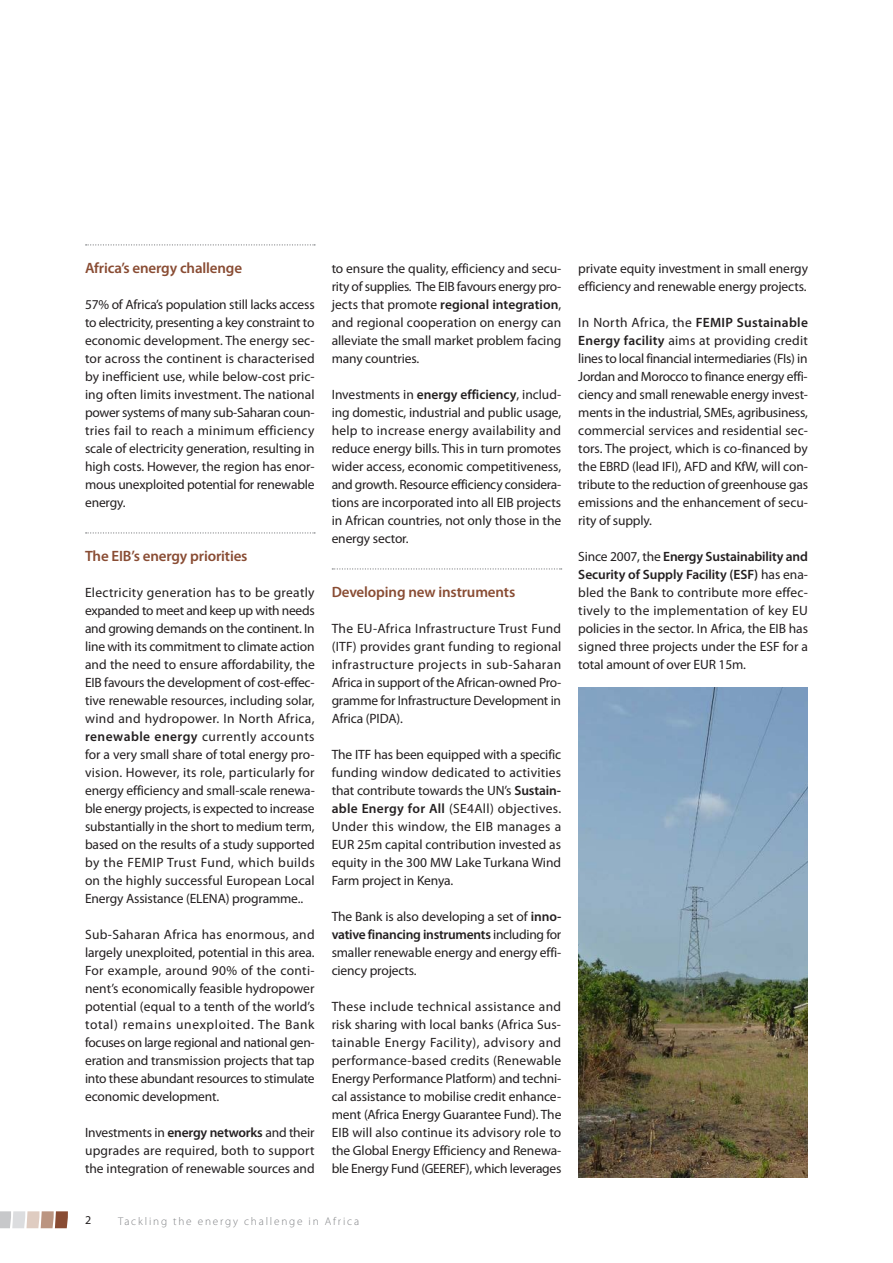
<style>
.page{position:relative;width:893px;height:1263px;background:#fff}
.page>*{position:absolute;margin:0;border:0;box-sizing:border-box;transform-origin:0 0}
.t1{font:600 15px "Myriad Pro";letter-spacing:-.01em;color:#894c33}
.t2{font:13.5px/18px "Myriad Pro";letter-spacing:-.01em;color:#231f20;text-align:justify}
.t3{font:12px "Myriad Pro";color:#231f20}
.t4{font:300 11.25px "Myriad Pro";letter-spacing:.16em;color:#808285}
.s1{font-weight:600}
</style>
<div class="page">
<svg style="left:0;top:1211px;width:68px;height:17px"></svg>
<svg style="left:86px;top:244px;width:229px;height:1px"></svg>
<svg style="left:86px;top:532px;width:229px;height:1px"></svg>
<svg style="left:332px;top:568px;width:230px;height:1px"></svg>
<img style="left:578px;top:687px;width:230px;height:491px">
<p class="t1" style="left:85px;top:260px;width:159px">Africa’s energy challenge</p>
<p class="t2" style="left:85px;top:296px;width:231px">57% of Africa’s population still lacks access to electricity, presenting a key constraint to economic development. The energy sec&shy;tor across the continent is characterised by inefficient use, while below-cost pric&shy;ing often limits investment. The national power systems of many sub-Saharan coun&shy;tries fail to reach a minimum efficiency scale of electricity generation, resulting in high costs. However, the region has enor&shy;mous unexploited potential for renewable energy.</p>
<p class="t1" style="left:85px;top:548px;width:164px">The EIB’s energy priorities</p>
<p class="t2" style="left:85px;top:584px;width:231px">Electricity generation has to be greatly expanded to meet and keep up with needs and growing demands on the continent. In line with its commitment to climate action and the need to ensure affordability, the EIB favours the development of cost-effec&shy;tive renewable resources, including solar, wind and hydropower. In North Africa, <span class="s1">renewable energy</span> currently accounts for a very small share of total energy pro&shy;vision. However, its role, particularly for energy efficiency and small-scale renewa&shy;ble energy projects, is expected to increase substantially in the short to medium term, based on the results of a study supported by the FEMIP Trust Fund, which builds on the highly successful European Local Energy Assistance (ELENA) programme..</p>
<p class="t2" style="left:85px;top:926px;width:231px">Sub-Saharan Africa has enormous, and largely unexploited, potential in this area.<br>For example, around 90% of the conti&shy;nent’s economically feasible hydropower potential (equal to a tenth of the world’s total) remains unexploited. The Bank focuses on large regional and national gen&shy;eration and transmission projects that tap into these abundant resources to stimulate economic development.</p>
<p class="t2" style="left:85px;top:1124px;width:231px">Investments in <span class="s1">energy networks</span> and their upgrades are required, both to support the integration of renewable sources and</p>
<p class="t2" style="left:332px;top:260px;width:231px">to ensure the quality, efficiency and secu&shy;rity of supplies. The EIB favours energy pro&shy;jects that promote <span class="s1">regional integration</span>, and regional cooperation on energy can alleviate the small market problem facing many countries.</p>
<p class="t2" style="left:332px;top:386px;width:231px">Investments in <span class="s1">energy efficiency</span>, includ&shy;ing domestic, industrial and public usage, help to increase energy availability and reduce energy bills. This in turn promotes wider access, economic competitiveness, and growth. Resource efficiency considera&shy;tions are incorporated into all EIB projects in African countries, not only those in the energy sector.</p>
<p class="t1" style="left:332px;top:584px;width:185px">Developing new instruments</p>
<p class="t2" style="left:332px;top:620px;width:231px">The EU-Africa Infrastructure Trust Fund (ITF) provides grant funding to regional infrastructure projects in sub-Saharan Africa in support of the African-owned Pro&shy;gramme for Infrastructure Development in Africa (PIDA).</p>
<p class="t2" style="left:332px;top:746px;width:231px">The ITF has been equipped with a specific funding window dedicated to activities that contribute towards the UN’s <span class="s1">Sustain&shy;able Energy for All</span> (SE4All) objectives.<br>Under this window, the EIB manages a EUR 25m capital contribution invested as equity in the 300 MW Lake Turkana Wind Farm project in Kenya.</p>
<p class="t2" style="left:332px;top:908px;width:231px">The Bank is also developing a set of <span class="s1">inno&shy;vative financing instruments</span> including for smaller renewable energy and energy effi&shy;ciency projects.</p>
<p class="t2" style="left:332px;top:998px;width:231px">These include technical assistance and risk sharing with local banks (Africa Sus&shy;tainable Energy Facility), advisory and performance-based credits (Renewable Energy Performance Platform) and techni&shy;cal assistance to mobilise credit enhance&shy;ment (Africa Energy Guarantee Fund). The EIB will also continue its advisory role to the Global Energy Efficiency and Renewa&shy;ble Energy Fund (GEEREF), which leverages</p>
<p class="t3" style="left:85px;top:1213px;width:8px">2</p>
<p class="t4" style="left:118px;top:1215px;width:243px">Tackling the energy challenge in Africa</p>
<p class="t4" style="left:118px;top:1215px;width:206px">Fiche pays • EIB loans in Lebanon</p>
<p class="t2" style="left:578px;top:260px;width:231px">private equity investment in small energy efficiency and renewable energy projects.</p>
<p class="t2" style="left:578px;top:314px;width:231px">In North Africa, the <span class="s1">FEMIP Sustainable Energy facility</span> aims at providing credit lines to local financial intermediaries (FIs) in Jordan and Morocco to finance energy effi&shy;ciency and small renewable energy invest&shy;ments in the industrial, SMEs, agribusiness, commercial services and residential sec&shy;tors. The project, which is co-financed by the EBRD (lead IFI), AFD and KfW, will con&shy;tribute to the reduction of greenhouse gas emissions and the enhancement of secu&shy;rity of supply.</p>
<p class="t2" style="left:578px;top:548px;width:231px">Since 2007, the <span class="s1">Energy Sustainability and Security of Supply Facility (ESF)</span> has ena&shy;bled the Bank to contribute more effec&shy;tively to the implementation of key EU policies in the sector. In Africa, the EIB has signed three projects under the ESF for a total amount of over EUR 15m.</p>
</div>
